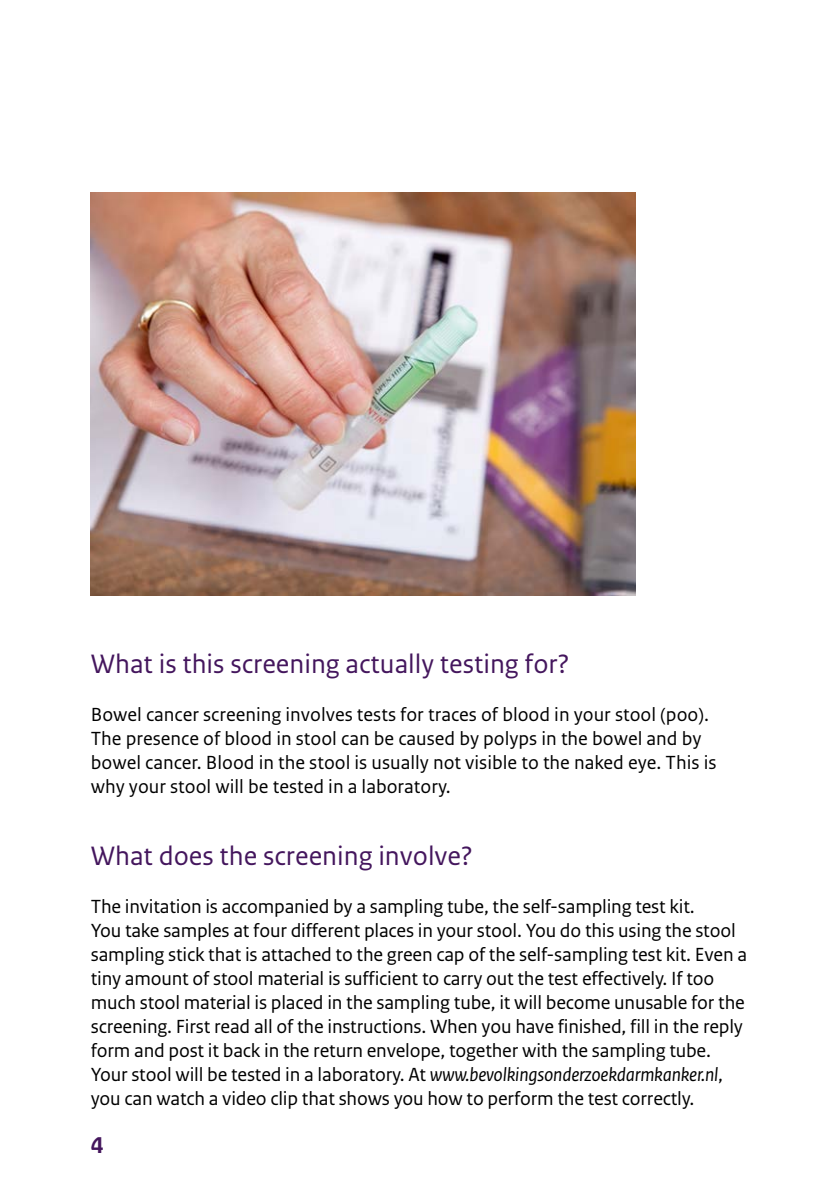
<style>
.page{position:relative;width:840px;height:1191px;background:#fff}
.page>*{position:absolute;margin:0;border:0;box-sizing:border-box;transform-origin:0 0}
._06_RIVM_Alineakop_v{font:28px "Rijksoverheid Sans Text";color:#44165d}
.t1{font:700 24px "Rijksoverheid Sans Text";color:#44165d}
._10_RIVM_Broodtekst{font:20px/24px "Rijksoverheid Sans Text";letter-spacing:-.01em;color:#000}
.s1{font-style:italic}
</style>
<div class="page">
<img style="left:91px;top:193px;width:544px;height:402px">
<p class="_06_RIVM_Alineakop_v" style="left:91px;top:648px;width:480px">What is this screening actually testing for?</p>
<p class="_10_RIVM_Broodtekst" style="left:91px;top:703px;width:627px">Bowel cancer screening involves tests for traces of blood in your stool (poo).<br>The presence of blood in stool can be caused by polyps in the bowel and by bowel cancer. Blood in the stool is usually not visible to the naked eye. This is why your stool will be tested in a laboratory.</p>
<p class="_06_RIVM_Alineakop_v" style="left:91px;top:840px;width:383px">What does the screening involve?</p>
<p class="_10_RIVM_Broodtekst" style="left:91px;top:895px;width:657px">The invitation is accompanied by a sampling tube, the self-sampling test kit.<br>You take samples at four different places in your stool. You do this using the stool sampling stick that is attached to the green cap of the self-sampling test kit. Even a tiny amount of stool material is sufficient to carry out the test effectively. If too much stool material is placed in the sampling tube, it will become unusable for the screening. First read all of the instructions. When you have finished, fill in the reply form and post it back in the return envelope, together with the sampling tube.<br>Your stool will be tested in a laboratory. At <span class="s1">www.bevolkingsonderzoekdarmkanker.nl</span>, you can watch a video clip that shows you how to perform the test correctly.</p>
<p class="t1" style="left:91px;top:1131px;width:14px">4</p>
</div>
